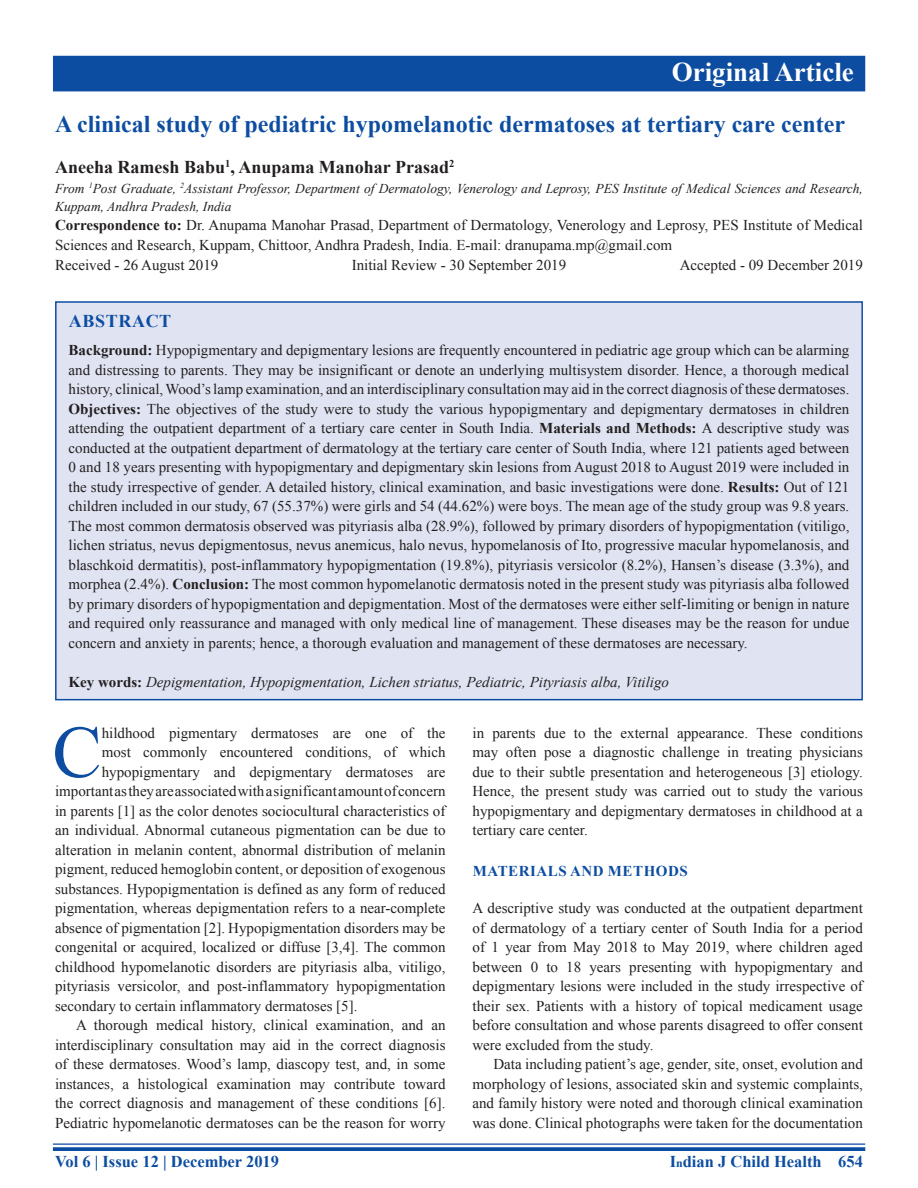
<style>
.page{position:relative;width:918px;height:1188px;background:#fff}
.page>*{position:absolute;margin:0;border:0;box-sizing:border-box;transform-origin:0 0}
.DROP_CAP_TX{font:73.95px "Times New Roman";color:#0d4da1}
.AH{font:700 27px "Times New Roman";color:#fff}
.AT{font:700 24px "Times New Roman";color:#0d4da1}
.AU{font:700 18px "Times New Roman";color:#231f20}
.ABSH{font:700 18px "Times New Roman";letter-spacing:.035em;color:#0d4da1}
.RF{font:700 16.5px "Times New Roman";color:#0d4da1}
.ABS{font:15px/19.5px "Times New Roman";color:#231f20;text-align:justify}
.TX{font:15px/19.5px "Times New Roman";color:#231f20;text-align:justify}
.DROP_CAP_TX-2{font:15px "Times New Roman";color:#231f20}
.TXFL{font:15px/19.5px "Times New Roman";color:#231f20;text-align:justify}
.ADD{font:15px/19.5px "Times New Roman";color:#231f20}
.KWD{font:italic 15px "Times New Roman";color:#231f20}
.HIS{font:15px "Times New Roman";color:#231f20}
.t1{font:700 15px "Times New Roman";letter-spacing:.035em;color:#0d4da1}
.AFF{font:italic 13.5px/18px "Times New Roman";color:#231f20}
.s1{font-weight:700}
.s2{font-weight:700;font-style:normal}
.s3{font-size:12px}
</style>
<div class="page">
<hr style="left:53px;top:1143px;width:812px;height:2px;background:#0d4da1">
<svg style="left:53px;top:1147px;width:812px;height:4px;background:#1b57a6"></svg>
<div style="left:53px;top:56px;width:812px;height:35px;background:#0d4da1"></div>
<div style="left:56px;top:302px;width:806px;height:398px;background:#e0e4f2"></div>
<div style="left:55px;top:301px;width:808px;height:399px;border:2px solid #0d4da1"></div>
<p class="AH" style="left:672px;top:52px;width:184px">Original Article</p>
<p class="AT" style="left:55px;top:106px;width:792px">A clinical study of pediatric hypomelanotic dermatoses at tertiary care center</p>
<p class="AU" style="left:55px;top:154px;width:401px">Aneeha Ramesh Babu<sup>1</sup>, Anupama Manohar Prasad<sup>2</sup></p>
<p class="AFF" style="left:55px;top:179px;width:809px">From <sup>1</sup>Post Graduate, <sup>2</sup>Assistant Professor, Department of Dermatology, Venerology and Leprosy, PES Institute of Medical Sciences and Research,<br>Kuppam, Andhra Pradesh, India</p>
<p class="ADD" style="left:55px;top:215px;width:809px"><span class="s1">Correspondence to:</span> Dr. Anupama Manohar Prasad, Department of Dermatology, Venerology and Leprosy, PES Institute of Medical<br>Sciences and Research, Kuppam, Chittoor, Andhra Pradesh, India. E-mail: dranupama.mp@gmail.com</p>
<p class="HIS" style="left:55px;top:254px;width:165px">Received - 26 August 2019</p>
<p class="HIS" style="left:352px;top:254px;width:216px">Initial Review - 30 September 2019</p>
<p class="HIS" style="left:680px;top:254px;width:185px">Accepted - 09 December 2019</p>
<p class="ABSH" style="left:69px;top:308px;width:104px">ABSTRACT</p>
<p class="ABS" style="left:69px;top:340px;width:782px"><span class="s1">Background:</span> Hypopigmentary and depigmentary lesions are frequently encountered in pediatric age group which can be alarming and distressing to parents. They may be insignificant or denote an underlying multisystem disorder. Hence, a thorough medical history, clinical, Wood’s lamp examination, and an interdisciplinary consultation may aid in the correct diagnosis of these dermatoses.<br><span class="s1">Objectives:</span> The objectives of the study were to study the various hypopigmentary and depigmentary dermatoses in children attending the outpatient department of a tertiary care center in South India. <span class="s1">Materials and Methods:</span> A descriptive study was conducted at the outpatient department of dermatology at the tertiary care center of South India, where 121 patients aged between 0 and 18 years presenting with hypopigmentary and depigmentary skin lesions from August 2018 to August 2019 were included in the study irrespective of gender. A detailed history, clinical examination, and basic investigations were done. <span class="s1">Results:</span> Out of 121 children included in our study, 67 (55.37%) were girls and 54 (44.62%) were boys. The mean age of the study group was 9.8 years.<br>The most common dermatosis observed was pityriasis alba (28.9%), followed by primary disorders of hypopigmentation (vitiligo, lichen striatus, nevus depigmentosus, nevus anemicus, halo nevus, hypomelanosis of Ito, progressive macular hypomelanosis, and blaschkoid dermatitis), post-inflammatory hypopigmentation (19.8%), pityriasis versicolor (8.2%), Hansen’s disease (3.3%), and morphea (2.4%). <span class="s1">Conclusion:</span> The most common hypomelanotic dermatosis noted in the present study was pityriasis alba followed by primary disorders of hypopigmentation and depigmentation. Most of the dermatoses were either self-limiting or benign in nature and required only reassurance and managed with only medical line of management. These diseases may be the reason for undue concern and anxiety in parents; hence, a thorough evaluation and management of these dermatoses are necessary.</p>
<p class="KWD" style="left:69px;top:672px;width:602px"><span class="s2">Key words:</span> Depigmentation, Hypopigmentation, Lichen striatus, Pediatric, Pityriasis alba, Vitiligo</p>
<p class="DROP_CAP_TX" style="left:52px;top:700px;width:51px">C</p>
<p class="DROP_CAP_TX-2" style="left:102px;top:722px;width:345px">hildhood pigmentary dermatoses are one of the</p>
<p class="DROP_CAP_TX-2" style="left:102px;top:742px;width:345px">most commonly encountered conditions, of which</p>
<p class="DROP_CAP_TX-2" style="left:102px;top:761px;width:345px">hypopigmentary and depigmentary dermatoses are</p>
<p class="DROP_CAP_TX-2" style="left:55px;top:781px;width:392px">important as they are associated with a significant amount of concern</p>
<p class="DROP_CAP_TX-2" style="left:55px;top:800px;width:392px">in parents [1] as the color denotes sociocultural characteristics of</p>
<p class="DROP_CAP_TX-2" style="left:55px;top:820px;width:392px">an individual. Abnormal cutaneous pigmentation can be due to</p>
<p class="DROP_CAP_TX-2" style="left:55px;top:839px;width:392px">alteration in melanin content, abnormal distribution of melanin</p>
<p class="DROP_CAP_TX-2" style="left:55px;top:859px;width:392px">pigment, reduced hemoglobin content, or deposition of exogenous</p>
<p class="DROP_CAP_TX-2" style="left:55px;top:878px;width:392px">substances. Hypopigmentation is defined as any form of reduced</p>
<p class="DROP_CAP_TX-2" style="left:55px;top:898px;width:392px">pigmentation, whereas depigmentation refers to a near-complete</p>
<p class="DROP_CAP_TX-2" style="left:55px;top:917px;width:392px">absence of pigmentation [2]. Hypopigmentation disorders may be</p>
<p class="DROP_CAP_TX-2" style="left:55px;top:937px;width:392px">congenital or acquired, localized or diffuse [3,4]. The common</p>
<p class="DROP_CAP_TX-2" style="left:55px;top:956px;width:392px">childhood hypomelanotic disorders are pityriasis alba, vitiligo,</p>
<p class="DROP_CAP_TX-2" style="left:55px;top:976px;width:392px">pityriasis versicolor, and post-inflammatory hypopigmentation</p>
<p class="DROP_CAP_TX-2" style="left:55px;top:995px;width:304px">secondary to certain inflammatory dermatoses [5].</p>
<p class="TX" style="left:55px;top:1015px;width:392px;text-indent:21px">A thorough medical history, clinical examination, and an interdisciplinary consultation may aid in the correct diagnosis of these dermatoses. Wood’s lamp, diascopy test, and, in some instances, a histological examination may contribute toward the correct diagnosis and management of these conditions [6].<br>Pediatric hypomelanotic dermatoses can be the reason for worry</p>
<p class="TX" style="left:472px;top:723px;width:392px">in parents due to the external appearance. These conditions may often pose a diagnostic challenge in treating physicians due to their subtle presentation and heterogeneous [3] etiology.<br>Hence, the present study was carried out to study the various hypopigmentary and depigmentary dermatoses in childhood at a tertiary care center.</p>
<h1 class="t1" style="left:473px;top:860px;width:217px">MATERIALS AND METHODS</h1>
<p class="TXFL" style="left:472px;top:898px;width:392px">A descriptive study was conducted at the outpatient department of dermatology of a tertiary center of South India for a period of 1 year from May 2018 to May 2019, where children aged between 0 to 18 years presenting with hypopigmentary and depigmentary lesions were included in the study irrespective of their sex. Patients with a history of topical medicament usage before consultation and whose parents disagreed to offer consent were excluded from the study.</p>
<p class="TX" style="left:472px;top:1054px;width:392px;text-indent:21px">Data including patient’s age, gender, site, onset, evolution and morphology of lesions, associated skin and systemic complaints, and family history were noted and thorough clinical examination was done. Clinical photographs were taken for the documentation</p>
<p class="RF" style="left:55px;top:1150px;width:226px">Vol 6 | Issue 12 | December 2019</p>
<p class="RF" style="left:670px;top:1150px;width:195px">I<span class="s3">n</span>dian J Child Health 654</p>
</div>
